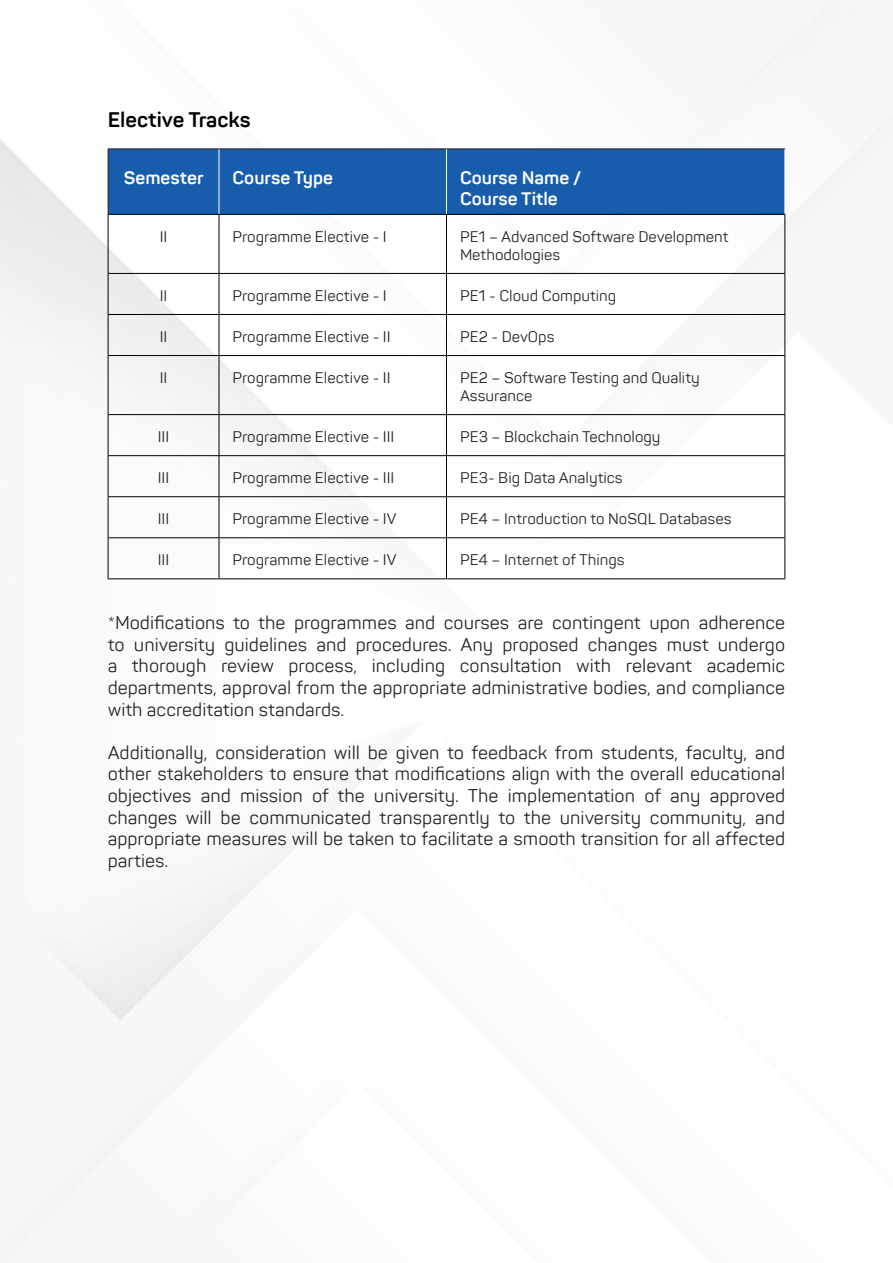
<style>
.page{position:relative;width:893px;height:1263px;background:#fff}
.page>*{position:absolute;margin:0;border:0;box-sizing:border-box;transform-origin:0 0}
.t1{font:700 21px "Panton";color:#000}
.t2{font:18px/21.6px "Panton";color:#231f20;text-align:justify}
.t3{font:700 18px/21.6px "Panton";color:#fff}
.t4{font:15px/18px "Panton";color:#231f20}
</style>
<div class="page">
<img style="left:0;top:4px;width:893px;height:1259px">
<div style="left:109px;top:149px;width:337px;height:65px;background:#185dab"></div>
<div style="left:446px;top:149px;width:339px;height:65px;background:#185dab"></div>
<hr style="left:108px;top:148px;width:111px;height:1px;background:#231f20">
<hr style="left:108px;top:149px;width:1px;height:65px;background:#231f20">
<hr style="left:219px;top:148px;width:227px;height:1px;background:#231f20">
<hr style="left:446px;top:148px;width:339px;height:1px;background:#231f20">
<hr style="left:219px;top:149px;width:1px;height:65px;background:#fff">
<hr style="left:446px;top:149px;width:1px;height:65px;background:#fff">
<hr style="left:784px;top:149px;width:1px;height:65px;background:#fff">
<hr style="left:108px;top:214px;width:111px;height:1px;background:#000">
<hr style="left:108px;top:215px;width:1px;height:58px;background:#000">
<hr style="left:219px;top:214px;width:227px;height:1px;background:#000">
<hr style="left:219px;top:215px;width:1px;height:58px;background:#000">
<hr style="left:446px;top:214px;width:339px;height:1px;background:#000">
<hr style="left:446px;top:215px;width:1px;height:58px;background:#000">
<hr style="left:784px;top:215px;width:1px;height:58px;background:#000">
<hr style="left:108px;top:273px;width:111px;height:1px;background:#000">
<hr style="left:108px;top:274px;width:1px;height:40px;background:#000">
<hr style="left:219px;top:273px;width:227px;height:1px;background:#000">
<hr style="left:219px;top:274px;width:1px;height:40px;background:#000">
<hr style="left:446px;top:273px;width:339px;height:1px;background:#000">
<hr style="left:446px;top:274px;width:1px;height:40px;background:#000">
<hr style="left:784px;top:274px;width:1px;height:40px;background:#000">
<hr style="left:108px;top:314px;width:111px;height:1px;background:#000">
<hr style="left:108px;top:315px;width:1px;height:40px;background:#000">
<hr style="left:219px;top:314px;width:227px;height:1px;background:#000">
<hr style="left:219px;top:315px;width:1px;height:40px;background:#000">
<hr style="left:446px;top:314px;width:339px;height:1px;background:#000">
<hr style="left:446px;top:315px;width:1px;height:40px;background:#000">
<hr style="left:784px;top:315px;width:1px;height:40px;background:#000">
<hr style="left:108px;top:355px;width:111px;height:1px;background:#000">
<hr style="left:108px;top:356px;width:1px;height:58px;background:#000">
<hr style="left:219px;top:355px;width:227px;height:1px;background:#000">
<hr style="left:219px;top:356px;width:1px;height:58px;background:#000">
<hr style="left:446px;top:355px;width:339px;height:1px;background:#000">
<hr style="left:446px;top:356px;width:1px;height:58px;background:#000">
<hr style="left:784px;top:356px;width:1px;height:58px;background:#000">
<hr style="left:108px;top:414px;width:111px;height:1px;background:#000">
<hr style="left:108px;top:415px;width:1px;height:40px;background:#000">
<hr style="left:219px;top:414px;width:227px;height:1px;background:#000">
<hr style="left:219px;top:415px;width:1px;height:40px;background:#000">
<hr style="left:446px;top:414px;width:339px;height:1px;background:#000">
<hr style="left:446px;top:415px;width:1px;height:40px;background:#000">
<hr style="left:784px;top:415px;width:1px;height:40px;background:#000">
<hr style="left:108px;top:455px;width:111px;height:1px;background:#000">
<hr style="left:108px;top:456px;width:1px;height:40px;background:#000">
<hr style="left:219px;top:455px;width:227px;height:1px;background:#000">
<hr style="left:219px;top:456px;width:1px;height:40px;background:#000">
<hr style="left:446px;top:455px;width:339px;height:1px;background:#000">
<hr style="left:446px;top:456px;width:1px;height:40px;background:#000">
<hr style="left:784px;top:456px;width:1px;height:40px;background:#000">
<hr style="left:108px;top:496px;width:111px;height:1px;background:#000">
<hr style="left:108px;top:497px;width:1px;height:40px;background:#000">
<hr style="left:219px;top:496px;width:227px;height:1px;background:#000">
<hr style="left:219px;top:497px;width:1px;height:40px;background:#000">
<hr style="left:446px;top:496px;width:339px;height:1px;background:#000">
<hr style="left:446px;top:497px;width:1px;height:40px;background:#000">
<hr style="left:784px;top:497px;width:1px;height:40px;background:#000">
<hr style="left:108px;top:537px;width:111px;height:1px;background:#000">
<hr style="left:108px;top:538px;width:1px;height:40px;background:#000">
<hr style="left:219px;top:537px;width:227px;height:1px;background:#000">
<hr style="left:219px;top:538px;width:1px;height:40px;background:#000">
<hr style="left:446px;top:537px;width:339px;height:1px;background:#000">
<hr style="left:446px;top:538px;width:1px;height:40px;background:#000">
<hr style="left:784px;top:538px;width:1px;height:40px;background:#000">
<hr style="left:108px;top:578px;width:111px;height:1px;background:#000">
<hr style="left:219px;top:578px;width:227px;height:1px;background:#000">
<hr style="left:446px;top:578px;width:339px;height:1px;background:#000">
<p class="t1" style="left:108px;top:107px;width:144px">Elective Tracks</p>
<p class="t3" style="left:124px;top:167px;width:81px">Semester</p>
<p class="t3" style="left:232px;top:167px;width:102px">Course Type</p>
<p class="t3" style="left:460px;top:167px;width:123px">Course Name /<br>Course Title</p>
<p class="t4" style="left:160px;top:228px;width:9px">II</p>
<p class="t4" style="left:232px;top:228px;width:156px">Programme Elective - I</p>
<p class="t4" style="left:460px;top:228px;width:270px">PE1 – Advanced Software Development<br>Methodologies</p>
<p class="t4" style="left:160px;top:287px;width:9px">II</p>
<p class="t4" style="left:232px;top:287px;width:156px">Programme Elective - I</p>
<p class="t4" style="left:460px;top:287px;width:158px">PE1 - Cloud Computing</p>
<p class="t4" style="left:160px;top:328px;width:9px">II</p>
<p class="t4" style="left:232px;top:328px;width:160px">Programme Elective - II</p>
<p class="t4" style="left:460px;top:328px;width:96px">PE2 - DevOps</p>
<p class="t4" style="left:160px;top:369px;width:9px">II</p>
<p class="t4" style="left:232px;top:369px;width:160px">Programme Elective - II</p>
<p class="t4" style="left:460px;top:369px;width:241px">PE2 – Software Testing and Quality<br>Assurance</p>
<p class="t4" style="left:158px;top:428px;width:13px">III</p>
<p class="t4" style="left:232px;top:428px;width:163px">Programme Elective - III</p>
<p class="t4" style="left:460px;top:428px;width:202px">PE3 – Blockchain Technology</p>
<p class="t4" style="left:158px;top:469px;width:13px">III</p>
<p class="t4" style="left:232px;top:469px;width:163px">Programme Elective - III</p>
<p class="t4" style="left:460px;top:469px;width:164px">PE3- Big Data Analytics</p>
<p class="t4" style="left:158px;top:510px;width:13px">III</p>
<p class="t4" style="left:232px;top:510px;width:165px">Programme Elective - IV</p>
<p class="t4" style="left:460px;top:510px;width:273px">PE4 – Introduction to NoSQL Databases</p>
<p class="t4" style="left:158px;top:551px;width:13px">III</p>
<p class="t4" style="left:232px;top:551px;width:165px">Programme Elective - IV</p>
<p class="t4" style="left:460px;top:551px;width:166px">PE4 – Internet of Things</p>
<p class="t2" style="left:108px;top:612px;width:679px">*Modifications to the programmes and courses are contingent upon adherence to university guidelines and procedures. Any proposed changes must undergo a thorough review process, including consultation with relevant academic departments, approval from the appropriate administrative bodies, and compliance with accreditation standards.</p>
<p class="t2" style="left:108px;top:741px;width:679px">Additionally, consideration will be given to feedback from students, faculty, and other stakeholders to ensure that modifications align with the overall educational objectives and mission of the university. The implementation of any approved changes will be communicated transparently to the university community, and appropriate measures will be taken to facilitate a smooth transition for all affected parties.</p>
</div>
